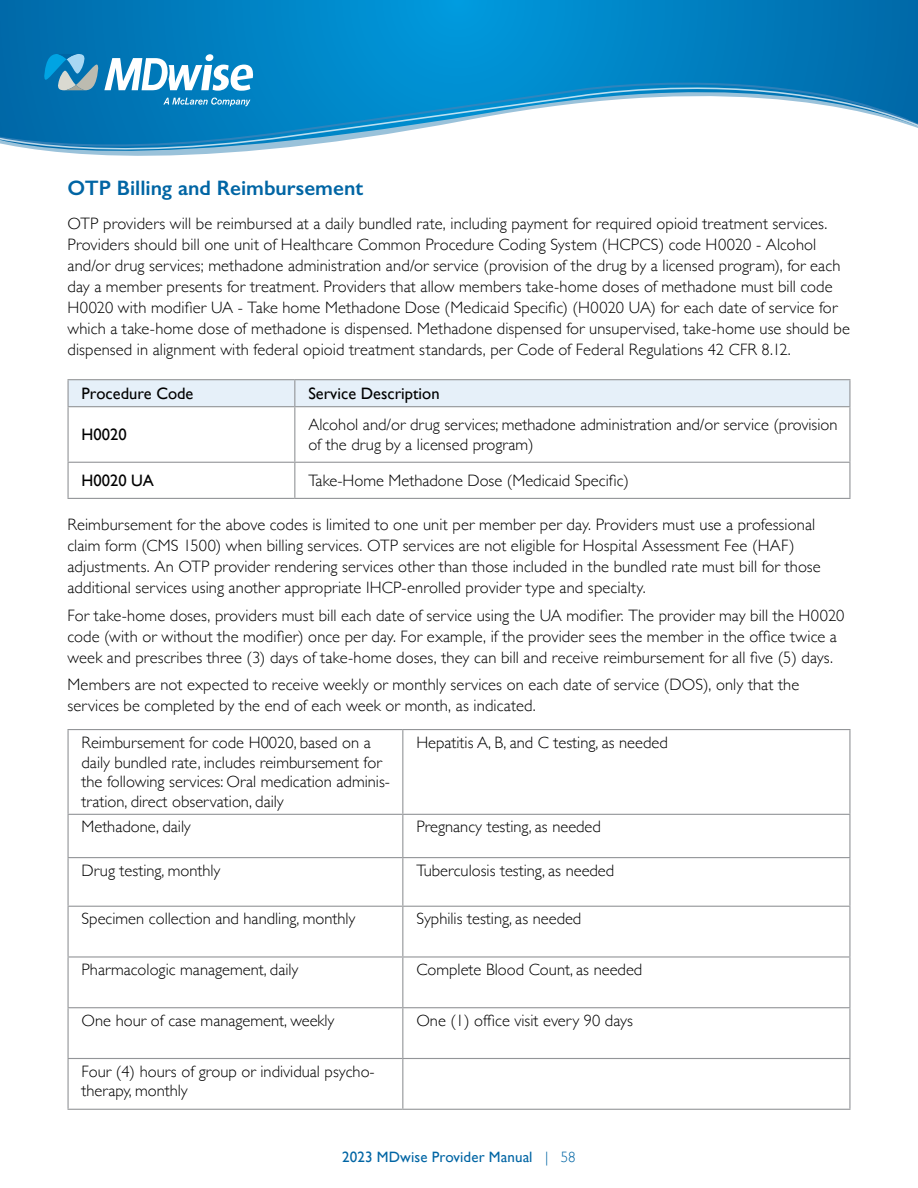
<style>
.page{position:relative;width:918px;height:1188px;background:#fff}
.page>*{position:absolute;margin:0;border:0;box-sizing:border-box;transform-origin:0 0}
.t1{font:600 21px "Gill Sans";color:#0065a4}
.t2{font:300 16.5px/21px "Gill Sans";letter-spacing:.005em;color:#000}
.t3{font:16.5px "Gill Sans";color:#000}
.t4{font:15px "Gill Sans";letter-spacing:.01em;color:#0065a4}
.s1{font-weight:300}
</style>
<div class="page">
<svg style="left:0;top:0;width:918px;height:75px;background:#0080c2"></svg>
<svg style="left:0;top:75px;width:918px;height:3px;background:#0081c2"></svg>
<svg style="left:0;top:78px;width:918px;height:78px"></svg>
<svg style="left:163px;top:98px;width:87px;height:8px"></svg>
<svg style="left:44px;top:54px;width:209px;height:37px"></svg>
<div style="left:68px;top:380px;width:227px;height:27px;background:#e6f0f9"></div>
<div style="left:295px;top:380px;width:555px;height:27px;background:#e6f0f9"></div>
<hr style="left:68px;top:379px;width:227px;height:1px;background:#939598">
<svg style="left:68px;top:380px;width:1px;height:26px"></svg>
<hr style="left:295px;top:379px;width:555px;height:1px;background:#939598">
<svg style="left:294px;top:380px;width:1px;height:26px"></svg>
<svg style="left:849px;top:380px;width:1px;height:26px"></svg>
<hr style="left:68px;top:406px;width:227px;height:1px;background:#939598">
<hr style="left:295px;top:406px;width:555px;height:1px;background:#939598">
<hr style="left:68px;top:407px;width:1px;height:55px;background:#939598">
<hr style="left:294px;top:407px;width:1px;height:55px;background:#939598">
<hr style="left:849px;top:407px;width:1px;height:55px;background:#939598">
<hr style="left:68px;top:462px;width:227px;height:1px;background:#939598">
<hr style="left:68px;top:463px;width:1px;height:35px;background:#939598">
<hr style="left:295px;top:462px;width:555px;height:1px;background:#939598">
<hr style="left:294px;top:463px;width:1px;height:35px;background:#939598">
<hr style="left:849px;top:463px;width:1px;height:35px;background:#939598">
<hr style="left:68px;top:498px;width:227px;height:1px;background:#939598">
<hr style="left:295px;top:498px;width:555px;height:1px;background:#939598">
<hr style="left:68px;top:729px;width:335px;height:1px;background:#939598">
<hr style="left:68px;top:730px;width:1px;height:84px;background:#939598">
<hr style="left:403px;top:729px;width:447px;height:1px;background:#939598">
<hr style="left:402px;top:730px;width:1px;height:84px;background:#939598">
<hr style="left:849px;top:730px;width:1px;height:84px;background:#939598">
<hr style="left:68px;top:814px;width:335px;height:1px;background:#939598">
<hr style="left:68px;top:815px;width:1px;height:42px;background:#939598">
<hr style="left:403px;top:814px;width:447px;height:1px;background:#939598">
<hr style="left:402px;top:815px;width:1px;height:42px;background:#939598">
<hr style="left:849px;top:815px;width:1px;height:42px;background:#939598">
<hr style="left:68px;top:857px;width:335px;height:1px;background:#939598">
<hr style="left:68px;top:858px;width:1px;height:48px;background:#939598">
<hr style="left:403px;top:857px;width:447px;height:1px;background:#939598">
<hr style="left:402px;top:858px;width:1px;height:48px;background:#939598">
<hr style="left:849px;top:858px;width:1px;height:48px;background:#939598">
<hr style="left:68px;top:906px;width:335px;height:1px;background:#939598">
<hr style="left:68px;top:907px;width:1px;height:49px;background:#939598">
<hr style="left:403px;top:906px;width:447px;height:1px;background:#939598">
<hr style="left:402px;top:907px;width:1px;height:49px;background:#939598">
<hr style="left:849px;top:907px;width:1px;height:49px;background:#939598">
<hr style="left:68px;top:956px;width:335px;height:2px;background:#939598">
<hr style="left:68px;top:958px;width:1px;height:49px;background:#939598">
<hr style="left:403px;top:956px;width:447px;height:2px;background:#939598">
<hr style="left:402px;top:958px;width:1px;height:49px;background:#939598">
<hr style="left:849px;top:958px;width:1px;height:49px;background:#939598">
<hr style="left:68px;top:1007px;width:335px;height:1px;background:#939598">
<hr style="left:68px;top:1008px;width:1px;height:50px;background:#939598">
<hr style="left:403px;top:1007px;width:447px;height:1px;background:#939598">
<hr style="left:402px;top:1008px;width:1px;height:50px;background:#939598">
<hr style="left:849px;top:1008px;width:1px;height:50px;background:#939598">
<hr style="left:68px;top:1058px;width:335px;height:1px;background:#939598">
<hr style="left:68px;top:1059px;width:1px;height:50px;background:#939598">
<hr style="left:403px;top:1058px;width:447px;height:1px;background:#939598">
<hr style="left:402px;top:1059px;width:1px;height:50px;background:#939598">
<hr style="left:849px;top:1059px;width:1px;height:50px;background:#939598">
<hr style="left:68px;top:1109px;width:335px;height:1px;background:#939598">
<hr style="left:403px;top:1109px;width:447px;height:1px;background:#939598">
<h4 class="t1" style="left:68px;top:175px;width:297px">OTP Billing and Reimbursement</h4>
<p class="t2" style="left:68px;top:212px;width:784px">OTP providers will be reimbursed at a daily bundled rate, including payment for required opioid treatment services.<br>Providers should bill one unit of Healthcare Common Procedure Coding System (HCPCS) code H0020 - Alcohol and/or drug services; methadone administration and/or service (provision of the drug by a licensed program), for each day a member presents for treatment. Providers that allow members take-home doses of methadone must bill code H0020 with modifier UA - Take home Methadone Dose (Medicaid Specific) (H0020 UA) for each date of service for which a take-home dose of methadone is dispensed. Methadone dispensed for unsupervised, take-home use should be dispensed in alignment with federal opioid treatment standards, per Code of Federal Regulations 42 CFR 8.12.</p>
<p class="t3" style="left:82px;top:384px;width:113px">Procedure Code</p>
<p class="t3" style="left:308px;top:384px;width:133px">Service Description</p>
<p class="t3" style="left:82px;top:425px;width:47px">H0020</p>
<p class="t2" style="left:308px;top:414px;width:531px;line-height:19.8px">Alcohol and/or drug services; methadone administration and/or service (provision of the drug by a licensed program)</p>
<p class="t3" style="left:82px;top:471px;width:74px">H0020 UA</p>
<p class="t2" style="left:308px;top:469px;width:322px">Take-Home Methadone Dose (Medicaid Specific)</p>
<p class="t2" style="left:68px;top:513px;width:755px">Reimbursement for the above codes is limited to one unit per member per day. Providers must use a professional claim form (CMS 1500) when billing services. OTP services are not eligible for Hospital Assessment Fee (HAF) adjustments. An OTP provider rendering services other than those included in the bundled rate must bill for those additional services using another appropriate IHCP-enrolled provider type and specialty.</p>
<p class="t2" style="left:68px;top:604px;width:779px">For take-home doses, providers must bill each date of service using the UA modifier. The provider may bill the H0020 code (with or without the modifier) once per day. For example, if the provider sees the member in the office twice a week and prescribes three (3) days of take-home doses, they can bill and receive reimbursement for all five (5) days.</p>
<p class="t2" style="left:68px;top:674px;width:733px">Members are not expected to receive weekly or monthly services on each date of service (DOS), only that the services be completed by the end of each week or month, as indicated.</p>
<p class="t2" style="left:82px;top:732px;width:310px;line-height:19.8px">Reimbursement for code H0020, based on a daily bundled rate, includes reimbursement for the following services: Oral medication adminis&shy;tration, direct observation, daily</p>
<p class="t2" style="left:416px;top:731px;width:253px">Hepatitis A, B, and C testing, as needed</p>
<p class="t2" style="left:82px;top:816px;width:111px">Methadone, daily</p>
<p class="t2" style="left:416px;top:816px;width:186px">Pregnancy testing, as needed</p>
<p class="t2" style="left:82px;top:859px;width:140px">Drug testing, monthly</p>
<p class="t2" style="left:416px;top:859px;width:199px">Tuberculosis testing, as needed</p>
<p class="t2" style="left:82px;top:908px;width:275px">Specimen collection and handling, monthly</p>
<p class="t2" style="left:416px;top:908px;width:167px">Syphilis testing, as needed</p>
<p class="t2" style="left:82px;top:958px;width:218px">Pharmacologic management, daily</p>
<p class="t2" style="left:416px;top:958px;width:228px">Complete Blood Count, as needed</p>
<p class="t2" style="left:82px;top:1009px;width:254px">One hour of case management, weekly</p>
<p class="t2" style="left:416px;top:1009px;width:218px">One (1) office visit every 90 days</p>
<p class="t2" style="left:82px;top:1061px;width:295px;line-height:19.8px">Four (4) hours of group or individual psycho&shy;therapy, monthly</p>
<p class="t4" style="left:342px;top:1148px;width:235px">2023 MDwise Provider Manual <span class="s1">| 58</span></p>
</div>
